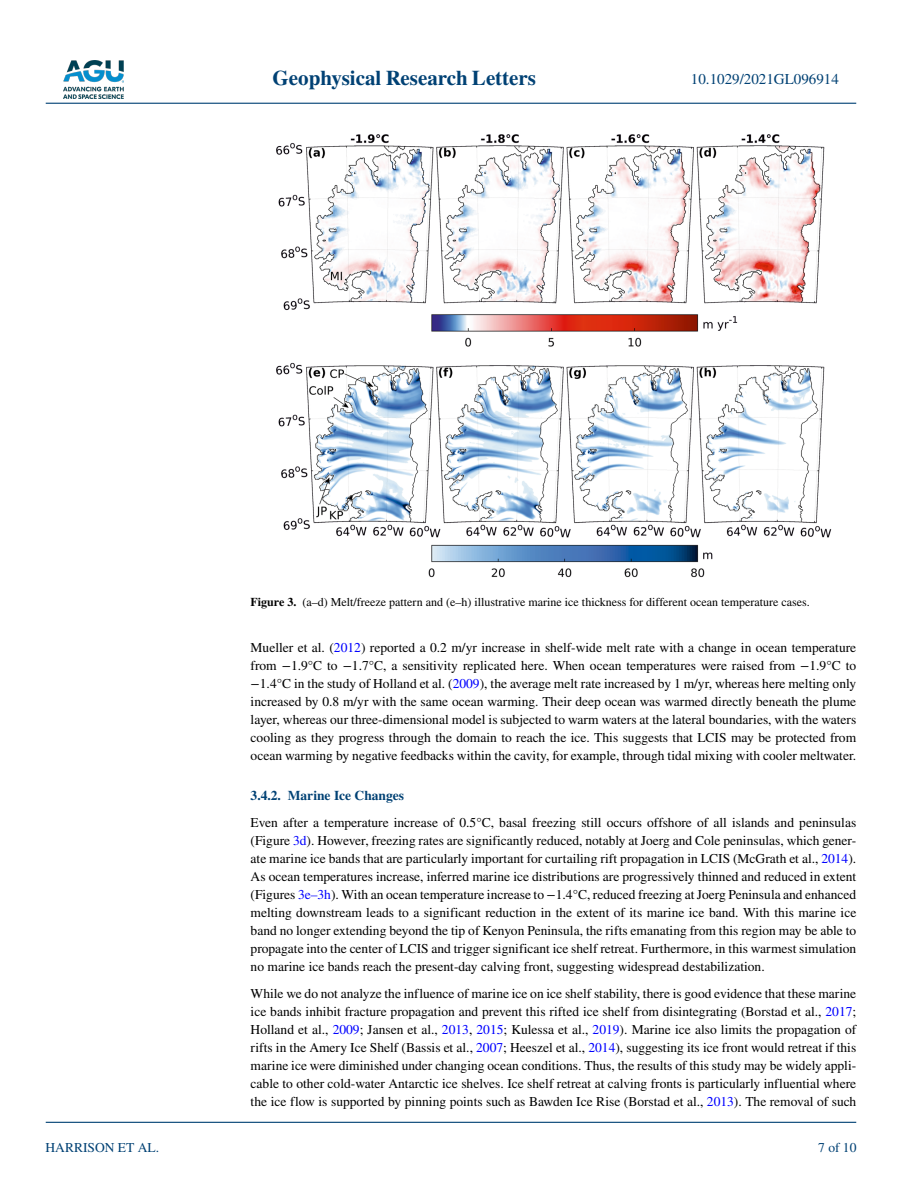
<style>
.page{position:relative;width:902px;height:1183px;background:#fff}
.page>*{position:absolute;margin:0;border:0;box-sizing:border-box;transform-origin:0 0}
.t1{font:700 21px "STIX";color:#004174}
.t2{font:15px "STIX";color:#004174}
.t3{font:13.5px/18px "STIX";color:#000;text-align:justify}
.t4{font:700 13.5px "STIX";color:#004174}
.t5{font:13.5px "STIX";color:#004174}
.t6{font:12px "STIX";color:#000}
.s1{font-weight:700}
.s2{color:#00f}
</style>
<div class="page">
<img style="left:63px;top:60px;width:60px;height:39px">
<hr style="left:46px;top:103px;width:810px;height:1px;background:#004174">
<hr style="left:46px;top:1121px;width:810px;height:1px;background:#004174">
<img style="left:276px;top:134px;width:555px;height:443px">
<h1 class="t1" style="left:272px;top:66px;width:265px">Geophysical Research Letters</h1>
<p class="t2" style="left:691px;top:69px;width:149px">10.1029/2021GL096914</p>
<p class="t5" style="left:45px;top:1138px;width:115px">HARRISON ET AL.</p>
<p class="t6" style="left:250px;top:593px;width:560px"><span class="s1">Figure 3.</span> (a–d) Melt/freeze pattern and (e–h) illustrative marine ice thickness for different ocean temperature cases.</p>
<p class="t3" style="left:250px;top:639px;width:607px">Mueller et al. (<span class="s2">2012</span>) reported a 0.2 m/yr increase in shelf-wide melt rate with a change in ocean temperature from −1.9°C to −1.7°C, a sensitivity replicated here. When ocean temperatures were raised from −1.9°C to −1.4°C in the study of Holland et al. (<span class="s2">2009</span>), the average melt rate increased by 1 m/yr, whereas here melting only increased by 0.8 m/yr with the same ocean warming. Their deep ocean was warmed directly beneath the plume layer, whereas our three-dimensional model is subjected to warm waters at the lateral boundaries, with the waters cooling as they progress through the domain to reach the ice. This suggests that LCIS may be protected from ocean warming by negative feedbacks within the cavity, for example, through tidal mixing with cooler meltwater.</p>
<p class="t4" style="left:250px;top:787px;width:155px">3.4.2. Marine Ice Changes</p>
<p class="t3" style="left:250px;top:814px;width:607px">Even after a temperature increase of 0.5°C, basal freezing still occurs offshore of all islands and peninsulas (Figure <span class="s2">3d</span>). However, freezing rates are significantly reduced, notably at Joerg and Cole peninsulas, which gener&shy;ate marine ice bands that are particularly important for curtailing rift propagation in LCIS (McGrath et al., <span class="s2">2014</span>).<br>As ocean temperatures increase, inferred marine ice distributions are progressively thinned and reduced in extent (Figures <span class="s2">3e–3h</span>). With an ocean temperature increase to −1.4°C, reduced freezing at Joerg Peninsula and enhanced melting downstream leads to a significant reduction in the extent of its marine ice band. With this marine ice band no longer extending beyond the tip of Kenyon Peninsula, the rifts emanating from this region may be able to propagate into the center of LCIS and trigger significant ice shelf retreat. Furthermore, in this warmest simulation no marine ice bands reach the present-day calving front, suggesting widespread destabilization.</p>
<p class="t3" style="left:250px;top:985px;width:607px">While we do not analyze the influence of marine ice on ice shelf stability, there is good evidence that these marine ice bands inhibit fracture propagation and prevent this rifted ice shelf from disintegrating (Borstad et al., <span class="s2">2017</span>; Holland et al., <span class="s2">2009</span>; Jansen et al., <span class="s2">2013</span>, <span class="s2">2015</span>; Kulessa et al., <span class="s2">2019</span>). Marine ice also limits the propagation of rifts in the Amery Ice Shelf (Bassis et al., <span class="s2">2007</span>; Heeszel et al., <span class="s2">2014</span>), suggesting its ice front would retreat if this marine ice were diminished under changing ocean conditions. Thus, the results of this study may be widely appli&shy;cable to other cold-water Antarctic ice shelves. Ice shelf retreat at calving fronts is particularly influential where the ice flow is supported by pinning points such as Bawden Ice Rise (Borstad et al., <span class="s2">2013</span>). The removal of such</p>
<p class="t5" style="left:818px;top:1138px;width:40px">7 of 10</p>
</div>
